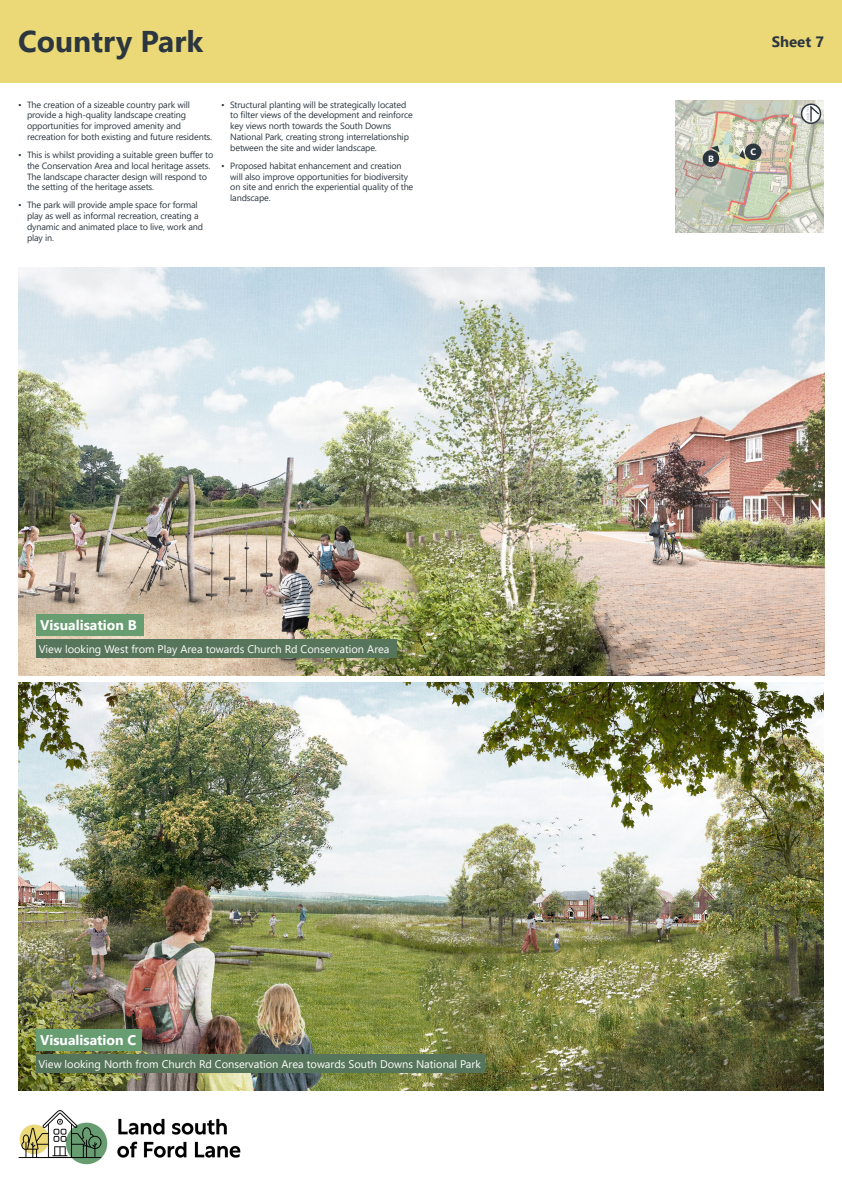
<style>
.page{position:relative;width:842px;height:1192px;background:#fff}
.page>*{position:absolute;margin:0;border:0;box-sizing:border-box;transform-origin:0 0}
.t1{font:700 30px "Segoe UI";color:#2c363f}
.t2{font:700 15px "Segoe UI";color:#2c363f}
.t3{font:700 14px "Segoe UI";color:#fff}
.t4{font:11px "Segoe UI";color:#fff}
.t5{font:700 9.1px "Segoe UI";color:#fff}
.t6{font:9px/10.8px "Segoe UI";letter-spacing:-.015em;color:#2c363f}
.t7{font:700 3.7px "Segoe UI";color:#c7c6c5}
</style>
<div class="page">
<div style="left:0;top:0;width:842px;height:83px;background:#ebd876"></div>
<img style="left:18px;top:1110px;width:223px;height:55px">
<img style="left:18px;top:683px;width:806px;height:408px">
<img style="left:18px;top:267px;width:806px;height:409px">
<div style="left:36px;top:640px;width:361px;height:18px;background:#57755b"></div>
<div style="left:36px;top:1055px;width:449px;height:18px;background:#57755b"></div>
<div style="left:36px;top:1029px;width:106px;height:22px;background:#689d71"></div>
<div style="left:36px;top:614px;width:108px;height:22px;background:#689d71"></div>
<img style="left:675px;top:100px;width:149px;height:133px">
<div style="left:801px;top:104px;width:19px;height:19px;background:#fff;border-radius:50%"></div>
<div style="left:801px;top:104px;width:20px;height:20px;border:2px solid #2c363f;border-radius:50%"></div>
<svg style="left:810px;top:104px;width:11px;height:19px"></svg>
<div style="left:703px;top:150px;width:16px;height:17px;background:#2c363f;border-radius:50%"></div>
<div style="left:745px;top:144px;width:16px;height:16px;background:#2c363f;border-radius:50%"></div>
<svg style="left:711px;top:146px;width:9px;height:6px"></svg>
<svg style="left:739px;top:150px;width:6px;height:9px"></svg>
<p class="t1" style="left:18px;top:14px;width:187px">Country Park</p>
<p class="t2" style="left:772px;top:28px;width:54px">Sheet 7</p>
<p class="t6" style="left:27px;top:98px;width:187px;text-indent:-9px">• The creation of a sizeable country park will provide a high-quality landscape creating opportunities for improved amenity and recreation for both existing and future residents.</p>
<p class="t6" style="left:27px;top:149px;width:188px;text-indent:-9px">• This is whilst providing a suitable green buffer to the Conservation Area and local heritage assets.<br>The landscape character design will respond to the setting of the heritage assets.</p>
<p class="t6" style="left:27px;top:199px;width:178px;text-indent:-9px">• The park will provide ample space for formal play as well as informal recreation, creating a dynamic and animated place to live, work and play in.</p>
<p class="t6" style="left:230px;top:98px;width:184px;text-indent:-9px">• Structural planting will be strategically located to filter views of the development and reinforce key views north towards the South Downs National Park, creating strong interrelationship between the site and wider landscape.</p>
<p class="t6" style="left:230px;top:159px;width:185px;text-indent:-9px">• Proposed habitat enhancement and creation will also improve opportunities for biodiversity on site and enrich the experiential quality of the landscape.</p>
<p class="t3" style="left:40px;top:612px;width:98px">Visualisation B</p>
<p class="t4" style="left:39px;top:638px;width:352px">View looking West from Play Area towards Church Rd Conservation Area</p>
<p class="t3" style="left:40px;top:1027px;width:98px">Visualisation C</p>
<p class="t4" style="left:38px;top:1054px;width:444px">View looking North from Church Rd Conservation Area towards South Downs National Park</p>
<p class="t5" style="left:708px;top:150px;width:7px">B</p>
<p class="t5" style="left:750px;top:143px;width:7px">C</p>
<p class="t7" style="left:804px;top:120px;width:14px;rotate:-90deg">NORTH</p>
</div>
